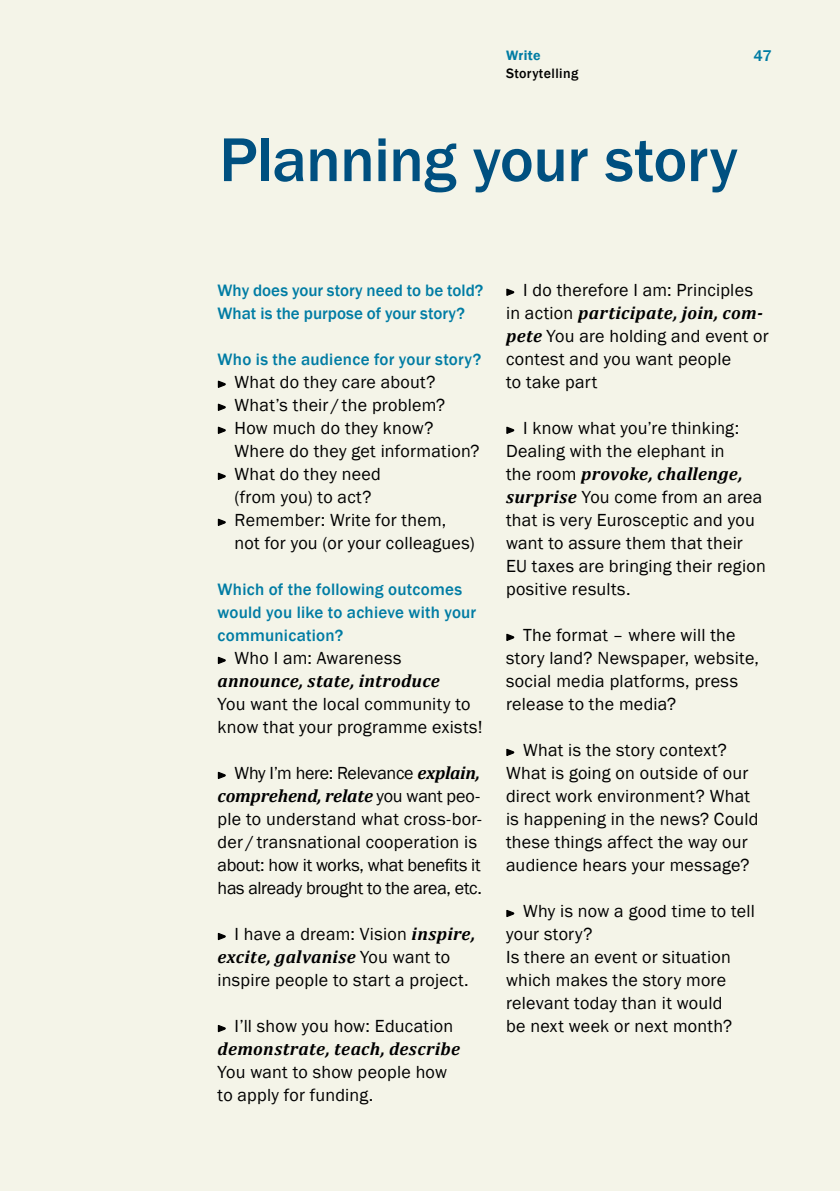
<style>
.page{position:relative;width:840px;height:1191px;background:#fff}
.page>*{position:absolute;margin:0;border:0;box-sizing:border-box;transform-origin:0 0}
.t1{font:500 64px "Franklin Gothic";letter-spacing:-.01em;color:#005080}
.t2{font:18px/23px "Franklin Gothic";letter-spacing:.015em;color:#000}
.t3{font:italic 700 18px "Cambria";letter-spacing:.015em;color:#000}
.t4{font:18px "Franklin Gothic";letter-spacing:-.015em;color:#000}
.t5{font:italic 700 18px "Cambria";letter-spacing:-.005em;color:#000}
.t6{font:500 17px/23px "Franklin Gothic";letter-spacing:.01em;color:#007ca4}
.t7{font:500 16px "Franklin Gothic";color:#007ca4}
.t8{font:500 14px "Franklin Gothic";letter-spacing:.03em;color:#000}
.t9{font:600 14px "Franklin Gothic";letter-spacing:.025em;color:#007ca4}
.s1{font-family:"Cambria";font-weight:700;font-style:italic}
.s2{font-family:"Franklin Gothic";font-weight:400;font-style:normal}
</style>
<div class="page">
<div style="left:0;top:0;width:839px;height:1191px;background:#f4f4e8"></div>
<svg style="left:217px;top:380px;width:9px;height:8px"></svg>
<svg style="left:217px;top:403px;width:9px;height:8px"></svg>
<svg style="left:217px;top:426px;width:9px;height:8px"></svg>
<svg style="left:217px;top:472px;width:9px;height:8px"></svg>
<svg style="left:217px;top:518px;width:9px;height:8px"></svg>
<svg style="left:217px;top:656px;width:9px;height:8px"></svg>
<svg style="left:217px;top:771px;width:9px;height:8px"></svg>
<svg style="left:217px;top:932px;width:9px;height:9px"></svg>
<svg style="left:217px;top:1025px;width:9px;height:8px"></svg>
<svg style="left:506px;top:288px;width:8px;height:8px"></svg>
<svg style="left:506px;top:426px;width:8px;height:8px"></svg>
<svg style="left:506px;top:633px;width:8px;height:8px"></svg>
<svg style="left:506px;top:748px;width:8px;height:8px"></svg>
<svg style="left:506px;top:910px;width:8px;height:7px"></svg>
<p class="t9" style="left:506px;top:47px;width:36px">Write</p>
<p class="t8" style="left:506px;top:65px;width:74px">Storytelling</p>
<p class="t7" style="left:753px;top:46px;width:20px">47</p>
<h1 class="t1" style="left:219px;top:120px;width:520px">Planning your story</h1>
<p class="t6" style="left:217px;top:279px;width:267px">Why does your story need to be told?<br>What is the purpose of your story?</p>
<p class="t6" style="left:217px;top:348px;width:265px">Who is the audience for your story?</p>
<p class="t2" style="left:234px;top:371px;width:246px">What do they care about?<br>What’s their / the problem?<br>How much do they know?<br>Where do they get information?<br>What do they need<br>(from you) to act?<br>Remember: Write for them,<br>not for you (or your colleagues)</p>
<p class="t6" style="left:217px;top:578px;width:260px">Which of the following outcomes would you like to achieve with your communication?</p>
<p class="t2" style="left:234px;top:647px;width:168px">Who I am: Awareness</p>
<p class="t3" style="left:217px;top:668px;width:224px">announce, state, introduce</p>
<p class="t2" style="left:217px;top:693px;width:266px">You want the local community to know that your programme exists!</p>
<p class="t4" style="left:234px;top:762px;width:247px">Why I’m here: Relevance <span class="s1">explain,</span></p>
<p class="t5" style="left:217px;top:783px;width:264px">comprehend, relate <span class="s2">you want peo-</span></p>
<p class="t2" style="left:217px;top:808px;width:266px">ple to understand what cross-bor&shy;der / transnational cooperation is about: how it works, what benefits it has already brought to the area, etc.</p>
<p class="t2" style="left:234px;top:923px;width:242px">I have a dream: Vision <span class="s1">inspire,</span></p>
<p class="t3" style="left:217px;top:944px;width:234px">excite, galvanise <span class="s2">You want to</span></p>
<p class="t2" style="left:217px;top:969px;width:252px">inspire people to start a project.</p>
<p class="t2" style="left:234px;top:1015px;width:220px">I’ll show you how: Education</p>
<p class="t3" style="left:217px;top:1036px;width:244px">demonstrate, teach, describe</p>
<p class="t2" style="left:217px;top:1061px;width:231px">You want to show people how to apply for funding.</p>
<p class="t2" style="left:523px;top:279px;width:231px">I do therefore I am: Principles</p>
<p class="t3" style="left:506px;top:300px;width:258px"><span class="s2">in action</span> participate, join, com-</p>
<p class="t2" style="left:506px;top:325px;width:264px"><span class="s1">pete</span> You are holding and event or contest and you want people<br>to take part</p>
<p class="t2" style="left:506px;top:417px;width:234px;text-indent:17px">I know what you’re thinking:<br>Dealing with the elephant in</p>
<p class="t3" style="left:506px;top:461px;width:238px"><span class="s2">the room</span> provoke, challenge,</p>
<p class="t2" style="left:506px;top:486px;width:261px"><span class="s1">surprise</span> You come from an area that is very Eurosceptic and you want to assure them that their<br>EU taxes are bringing their region positive results.</p>
<p class="t2" style="left:506px;top:624px;width:254px;text-indent:17px">The format – where will the story land? Newspaper, website, social media platforms, press release to the media?</p>
<p class="t2" style="left:506px;top:739px;width:254px;text-indent:17px">What is the story context?<br>What is going on outside of our direct work environment? What is happening in the news? Could these things affect the way our audience hears your message?</p>
<p class="t2" style="left:506px;top:900px;width:250px;text-indent:17px">Why is now a good time to tell your story?<br>Is there an event or situation which makes the story more relevant today than it would<br>be next week or next month?</p>
</div>
